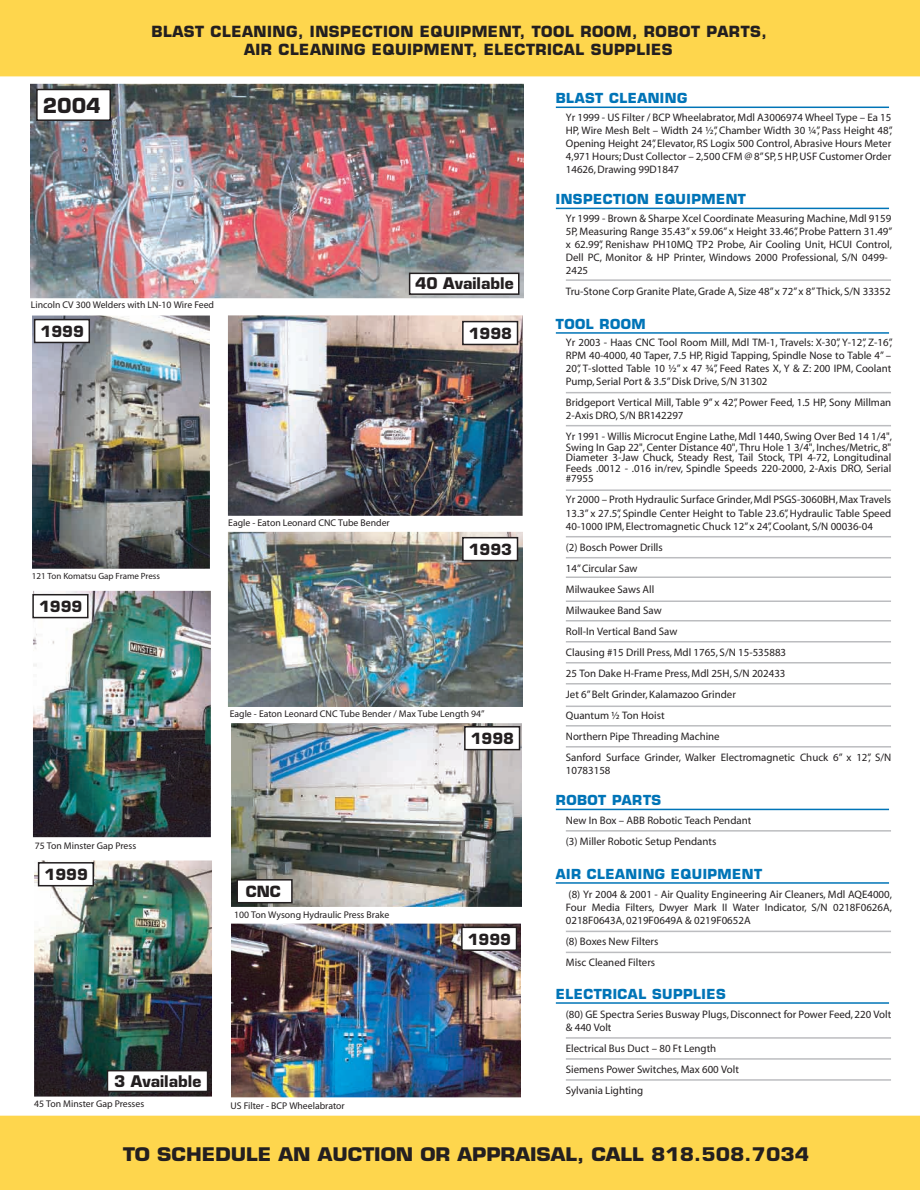
<style>
.page{position:relative;width:920px;height:1190px;background:#fff}
.page>*{position:absolute;margin:0;border:0;box-sizing:border-box;transform-origin:0 0}
.t1{font:700 20.25px "Eurostile";color:#231f20}
.t2{font:700 18.3px "Eurostile";color:#231f20;scale:1.09 1}
.t3{font:700 15.6px "Eurostile";color:#231f20}
.t4{font:700 15px/18px "Eurostile";letter-spacing:.035em;color:#231f20;text-align:center}
.t5{font:700 13.5px "Eurostile";letter-spacing:.035em;color:#0074b7}
.t6{font:10.8px/13px "Myriad";color:#231f20}
.t7{font:9.75px "Myriad";color:#231f20}
.t8{font:9px "Myriad";color:#231f20}
</style>
<div class="page">
<img style="left:32px;top:315px;width:178px;height:253px">
<img style="left:33px;top:591px;width:178px;height:246px">
<img style="left:231px;top:723px;width:290px;height:184px">
<img style="left:34px;top:860px;width:178px;height:236px">
<img style="left:232px;top:923px;width:289px;height:174px">
<img style="left:228px;top:315px;width:294px;height:201px">
<img style="left:228px;top:532px;width:294px;height:175px">
<div style="left:0;top:1115px;width:920px;height:75px;background:#fed64d"></div>
<div style="left:0;top:0;width:920px;height:76px;background:#fed64d"></div>
<svg style="left:555px;top:808px;width:335px;height:3px"></svg>
<svg style="left:555px;top:882px;width:334px;height:2px"></svg>
<svg style="left:555px;top:1002px;width:334px;height:2px"></svg>
<img style="left:31px;top:84px;width:493px;height:214px">
<div style="left:409px;top:273px;width:109px;height:21px;background:#fff"></div>
<div style="left:409px;top:272px;width:110px;height:23px;border:2px solid #231f20"></div>
<div style="left:37px;top:89px;width:73px;height:31px;background:#fff"></div>
<div style="left:36px;top:89px;width:75px;height:32px;border:2px solid #231f20"></div>
<div style="left:463px;top:321px;width:54px;height:23px;background:#fff"></div>
<div style="left:462px;top:321px;width:56px;height:24px;border:2px solid #231f20"></div>
<div style="left:463px;top:537px;width:54px;height:23px;background:#fff"></div>
<div style="left:462px;top:537px;width:56px;height:24px;border:2px solid #231f20"></div>
<div style="left:465px;top:726px;width:54px;height:23px;background:#fff"></div>
<div style="left:464px;top:726px;width:56px;height:24px;border:2px solid #231f20"></div>
<div style="left:462px;top:927px;width:54px;height:23px;background:#fff"></div>
<div style="left:461px;top:926px;width:56px;height:25px;border:2px solid #231f20"></div>
<div style="left:35px;top:319px;width:54px;height:23px;background:#fff"></div>
<div style="left:34px;top:319px;width:56px;height:24px;border:2px solid #231f20"></div>
<div style="left:33px;top:594px;width:55px;height:23px;background:#fff"></div>
<div style="left:32px;top:594px;width:56px;height:24px;border:2px solid #231f20"></div>
<div style="left:39px;top:862px;width:54px;height:23px;background:#fff"></div>
<div style="left:38px;top:862px;width:56px;height:24px;border:2px solid #231f20"></div>
<div style="left:107px;top:1070px;width:100px;height:21px;background:#fff"></div>
<div style="left:107px;top:1069px;width:101px;height:23px;border:2px solid #231f20"></div>
<svg style="left:555px;top:106px;width:335px;height:3px"></svg>
<svg style="left:555px;top:207px;width:335px;height:3px"></svg>
<svg style="left:555px;top:332px;width:334px;height:2px"></svg>
<div style="left:237px;top:879px;width:55px;height:23px;background:#fff"></div>
<div style="left:236px;top:879px;width:56px;height:24px;border:2px solid #231f20"></div>
<svg style="left:566px;top:279px;width:325px;height:2px"></svg>
<svg style="left:566px;top:392px;width:325px;height:2px"></svg>
<svg style="left:566px;top:425px;width:325px;height:2px"></svg>
<svg style="left:566px;top:489px;width:325px;height:2px"></svg>
<svg style="left:566px;top:536px;width:325px;height:2px"></svg>
<svg style="left:566px;top:557px;width:325px;height:2px"></svg>
<svg style="left:566px;top:576px;width:325px;height:2px"></svg>
<svg style="left:566px;top:600px;width:325px;height:2px"></svg>
<svg style="left:566px;top:620px;width:325px;height:2px"></svg>
<svg style="left:566px;top:641px;width:325px;height:2px"></svg>
<svg style="left:566px;top:662px;width:325px;height:2px"></svg>
<svg style="left:566px;top:683px;width:325px;height:2px"></svg>
<svg style="left:566px;top:705px;width:325px;height:2px"></svg>
<svg style="left:566px;top:725px;width:325px;height:2px"></svg>
<svg style="left:566px;top:746px;width:325px;height:2px"></svg>
<svg style="left:566px;top:830px;width:325px;height:2px"></svg>
<svg style="left:566px;top:930px;width:325px;height:2px"></svg>
<svg style="left:566px;top:951px;width:325px;height:2px"></svg>
<svg style="left:566px;top:1037px;width:325px;height:2px"></svg>
<svg style="left:566px;top:1058px;width:325px;height:2px"></svg>
<svg style="left:566px;top:1079px;width:325px;height:2px"></svg>
<p class="t4" style="left:151px;top:22px;width:617px">BLAST CLEANING, INSPECTION EQUIPMENT, TOOL ROOM, ROBOT PARTS,<br>AIR CLEANING EQUIPMENT, ELECTRICAL SUPPLIES</p>
<p class="t1" style="left:43px;top:93px;width:60px">2004</p>
<p class="t7" style="left:31px;top:300px;width:185px">Lincoln CV 300 Welders with LN-10 Wire Feed</p>
<p class="t4" style="left:41px;top:322px;width:45px">1999</p>
<p class="t3" style="left:415px;top:274px;width:100px">40 Available</p>
<p class="t4" style="left:469px;top:324px;width:45px">1998</p>
<p class="t8" style="left:32px;top:572px;width:130px">121 Ton Komatsu Gap Frame Press</p>
<p class="t4" style="left:39px;top:597px;width:45px">1999</p>
<p class="t7" style="left:35px;top:840px;width:103px">75 Ton Minster Gap Press</p>
<p class="t4" style="left:45px;top:865px;width:45px">1999</p>
<p class="t7" style="left:228px;top:518px;width:163px">Eagle - Eaton Leonard CNC Tube Bender</p>
<p class="t4" style="left:469px;top:540px;width:45px">1993</p>
<p class="t7" style="left:230px;top:709px;width:256px">Eagle - Eaton Leonard CNC Tube Bender / Max Tube Length 94”</p>
<p class="t4" style="left:246px;top:882px;width:37px">CNC</p>
<p class="t7" style="left:234px;top:909px;width:157px">100 Ton Wysong Hydraulic Press Brake</p>
<p class="t4" style="left:471px;top:729px;width:45px">1998</p>
<p class="t4" style="left:468px;top:930px;width:45px">1999</p>
<p class="t3" style="left:114px;top:1071px;width:89px">3 Available</p>
<p class="t7" style="left:34px;top:1099px;width:112px">45 Ton Minster Gap Presses</p>
<p class="t7" style="left:230px;top:1101px;width:116px">US Filter - BCP Wheelabrator</p>
<p class="t5" style="left:556px;top:90px;width:133px">BLAST CLEANING</p>
<p class="t6" style="left:566px;top:111px;width:328px">Yr 1999 - US Filter / BCP Wheelabrator, Mdl A3006974 Wheel Type – Ea 15<br>HP, Wire Mesh Belt – Width 24 ½”, Chamber Width 30 ¼”, Pass Height 48”, Opening Height 24”, Elevator, RS Logix 500 Control, Abrasive Hours Meter 4,971 Hours; Dust Collector – 2,500 CFM @ 8” SP, 5 HP, USF Customer Order 14626, Drawing 99D1847</p>
<p class="t5" style="left:556px;top:191px;width:192px">INSPECTION EQUIPMENT</p>
<p class="t6" style="left:566px;top:212px;width:328px">Yr 1999 - Brown &amp; Sharpe Xcel Coordinate Measuring Machine, Mdl 9159<br>5P, Measuring Range 35.43” x 59.06” x Height 33.46”, Probe Pattern 31.49” x 62.99”, Renishaw PH10MQ TP2 Probe, Air Cooling Unit, HCUI Control, Dell PC, Monitor &amp; HP Printer, Windows 2000 Professional, S/N 0499- 2425</p>
<p class="t6" style="left:566px;top:285px;width:326px">Tru-Stone Corp Granite Plate, Grade A, Size 48” x 72” x 8” Thick, S/N 33352</p>
<p class="t5" style="left:556px;top:316px;width:91px">TOOL ROOM</p>
<p class="t6" style="left:566px;top:336px;width:328px">Yr 2003 - Haas CNC Tool Room Mill, Mdl TM-1, Travels: X-30”, Y-12”, Z-16”, RPM 40-4000, 40 Taper, 7.5 HP, Rigid Tapping, Spindle Nose to Table 4” – 20”, T-slotted Table 10 ½” x 47 ¾”, Feed Rates X, Y &amp; Z: 200 IPM, Coolant Pump, Serial Port &amp; 3.5” Disk Drive, S/N 31302</p>
<p class="t6" style="left:566px;top:397px;width:327px">Bridgeport Vertical Mill, Table 9” x 42”, Power Feed, 1.5 HP, Sony Millman<br>2-Axis DRO, S/N BR142297</p>
<p class="t6" style="left:566px;top:432px;width:327px;line-height:10.5px;text-align:justify">Yr 1991 - Willis Microcut Engine Lathe, Mdl 1440, Swing Over Bed 14 1/4", Swing In Gap 22", Center Distance 40", Thru Hole 1 3/4", Inches/Metric, 8" Diameter 3-Jaw Chuck, Steady Rest, Tail Stock, TPI 4-72, Longitudinal Feeds .0012 - .016 in/rev, Spindle Speeds 220-2000, 2-Axis DRO, Serial #7955</p>
<p class="t6" style="left:566px;top:494px;width:327px;text-align:justify">Yr 2000 – Proth Hydraulic Surface Grinder, Mdl PSGS-3060BH, Max Travels 13.3” x 27.5”, Spindle Center Height to Table 23.6”, Hydraulic Table Speed 40-1000 IPM, Electromagnetic Chuck 12” x 24”, Coolant, S/N 00036-04</p>
<p class="t6" style="left:566px;top:537px;width:327px;line-height:21px">(2) Bosch Power Drills<br>14” Circular Saw<br>Milwaukee Saws All<br>Milwaukee Band Saw<br>Roll-In Vertical Band Saw<br>Clausing #15 Drill Press, Mdl 1765, S/N 15-535883<br>25 Ton Dake H-Frame Press, Mdl 25H, S/N 202433<br>Jet 6” Belt Grinder, Kalamazoo Grinder<br>Quantum ½ Ton Hoist<br>Northern Pipe Threading Machine<br>Sanford Surface Grinder, Walker Electromagnetic Chuck 6” x 12”, S/N</p>
<p class="t6" style="left:566px;top:764px;width:46px">10783158</p>
<p class="t5" style="left:556px;top:792px;width:107px">ROBOT PARTS</p>
<p class="t6" style="left:566px;top:810px;width:187px;line-height:21px">New In Box – ABB Robotic Teach Pendant (3) Miller Robotic Setup Pendants</p>
<p class="t5" style="left:556px;top:865px;width:208px">AIR CLEANING EQUIPMENT</p>
<p class="t6" style="left:566px;top:888px;width:327px;text-align:justify">(8) Yr 2004 &amp; 2001 - Air Quality Engineering Air Cleaners, Mdl AQE4000, Four Media Filters, Dwyer Mark II Water Indicator, S/N 0218F0626A, 0218F0643A, 0219F0649A &amp; 0219F0652A</p>
<p class="t6" style="left:566px;top:931px;width:94px;line-height:21px">(8) Boxes New Filters<br>Misc Cleaned Filters</p>
<p class="t5" style="left:556px;top:985px;width:171px">ELECTRICAL SUPPLIES</p>
<p class="t6" style="left:566px;top:1008px;width:327px">(80) GE Spectra Series Busway Plugs, Disconnect for Power Feed, 220 Volt &amp; 440 Volt</p>
<p class="t6" style="left:566px;top:1038px;width:174px;line-height:21px">Electrical Bus Duct – 80 Ft Length<br>Siemens Power Switches, Max 600 Volt<br>Sylvania Lighting</p>
<p class="t2" style="left:123px;top:1143px;width:631px">TO SCHEDULE AN AUCTION OR APPRAISAL, CALL 818.508.7034</p>
</div>
